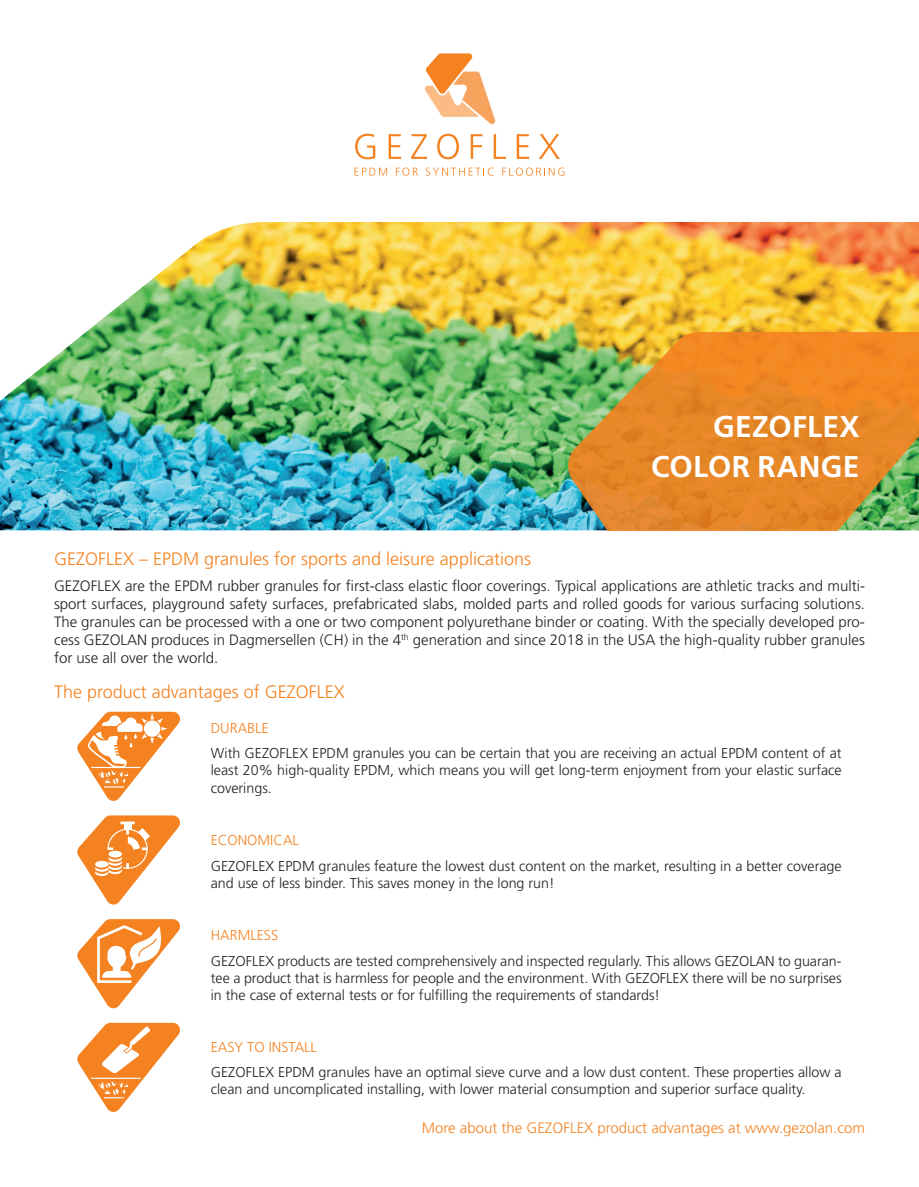
<style>
.page{position:relative;width:919px;height:1187px;background:#fff}
.page>*{position:absolute;margin:0;border:0;box-sizing:border-box;transform-origin:0 0}
.t1{font:700 30px/40.2px "Frutiger LT Std";letter-spacing:.01em;color:#fff;text-align:right}
.t2{font:300 18px "Frutiger LT Std";color:#f58220}
.t3{font:300 15px/18px "Frutiger LT Std";color:#231f20;text-align:justify}
.t4{font:300 15px "Frutiger LT Std";color:#f58220}
.t5{font:300 14.25px/17.1px "Frutiger LT Std";color:#231f20;text-align:justify}
.t6{font:300 14.25px "Frutiger LT Std";color:#f58220}
</style>
<div class="page">
<svg style="left:355px;top:134px;width:20px;height:25px"></svg>
<svg style="left:388px;top:134px;width:13px;height:25px"></svg>
<svg style="left:411px;top:134px;width:16px;height:25px"></svg>
<svg style="left:437px;top:134px;width:22px;height:25px"></svg>
<svg style="left:470px;top:134px;width:12px;height:25px"></svg>
<svg style="left:493px;top:134px;width:13px;height:25px"></svg>
<svg style="left:516px;top:134px;width:13px;height:25px"></svg>
<svg style="left:539px;top:134px;width:21px;height:25px"></svg>
<svg style="left:354px;top:168px;width:33px;height:8px"></svg>
<svg style="left:396px;top:167px;width:22px;height:9px"></svg>
<svg style="left:425px;top:167px;width:68px;height:9px"></svg>
<svg style="left:502px;top:167px;width:62px;height:9px"></svg>
<svg style="left:424px;top:53px;width:71px;height:71px"></svg>
<img style="left:0;top:222px;width:918px;height:308px">
<svg style="left:568px;top:332px;width:350px;height:198px;background:#d58e30"></svg>
<svg style="left:77px;top:711px;width:103px;height:89px"></svg>
<svg style="left:77px;top:815px;width:103px;height:89px"></svg>
<hr style="left:120px;top:821px;width:15px;height:3px;background:#fff">
<svg style="left:77px;top:919px;width:103px;height:89px"></svg>
<svg style="left:77px;top:1022px;width:103px;height:89px"></svg>
<h1 class="t1" style="left:651px;top:406px;width:210px">GEZOFLEX<br>COLOR RANGE</h1>
<p class="t2" style="left:54px;top:548px;width:478px">GEZOFLEX – EPDM granules for sports and leisure applications</p>
<p class="t3" style="left:54px;top:577px;width:812px">GEZOFLEX are the EPDM rubber granules for first-class elastic floor coverings. Typical applications are athletic tracks and multi&shy;sport surfaces, playground safety surfaces, prefabricated slabs, molded parts and rolled goods for various surfacing solutions.<br>The granules can be processed with a one or two component polyurethane binder or coating. With the specially developed pro&shy;cess GEZOLAN produces in Dagmersellen (CH) in the 4<sup>th</sup> generation and since 2018 in the USA the high-quality rubber granules for use all over the world.</p>
<p class="t2" style="left:54px;top:681px;width:292px">The product advantages of GEZOFLEX</p>
<p class="t6" style="left:211px;top:720px;width:59px">DURABLE</p>
<p class="t5" style="left:211px;top:745px;width:632px">With GEZOFLEX EPDM granules you can be certain that you are receiving an actual EPDM content of at least 20% high-quality EPDM, which means you will get long-term enjoyment from your elastic surface coverings.</p>
<p class="t6" style="left:211px;top:832px;width:90px">ECONOMICAL</p>
<p class="t5" style="left:211px;top:857px;width:632px">GEZOFLEX EPDM granules feature the lowest dust content on the market, resulting in a better coverage and use of less binder. This saves money in the long run!</p>
<p class="t6" style="left:211px;top:927px;width:69px">HARMLESS</p>
<p class="t5" style="left:211px;top:952px;width:632px">GEZOFLEX products are tested comprehensively and inspected regularly. This allows GEZOLAN to guaran&shy;tee a product that is harmless for people and the environment. With GEZOFLEX there will be no surprises in the case of external tests or for fulfilling the requirements of standards!</p>
<p class="t6" style="left:211px;top:1038px;width:108px">EASY TO INSTALL</p>
<p class="t5" style="left:211px;top:1063px;width:632px">GEZOFLEX EPDM granules have an optimal sieve curve and a low dust content. These properties allow a clean and uncomplicated installing, with lower material consumption and superior surface quality.</p>
<p class="t4" style="left:422px;top:1119px;width:444px">More about the GEZOFLEX product advantages at www.gezolan.com</p>
</div>
